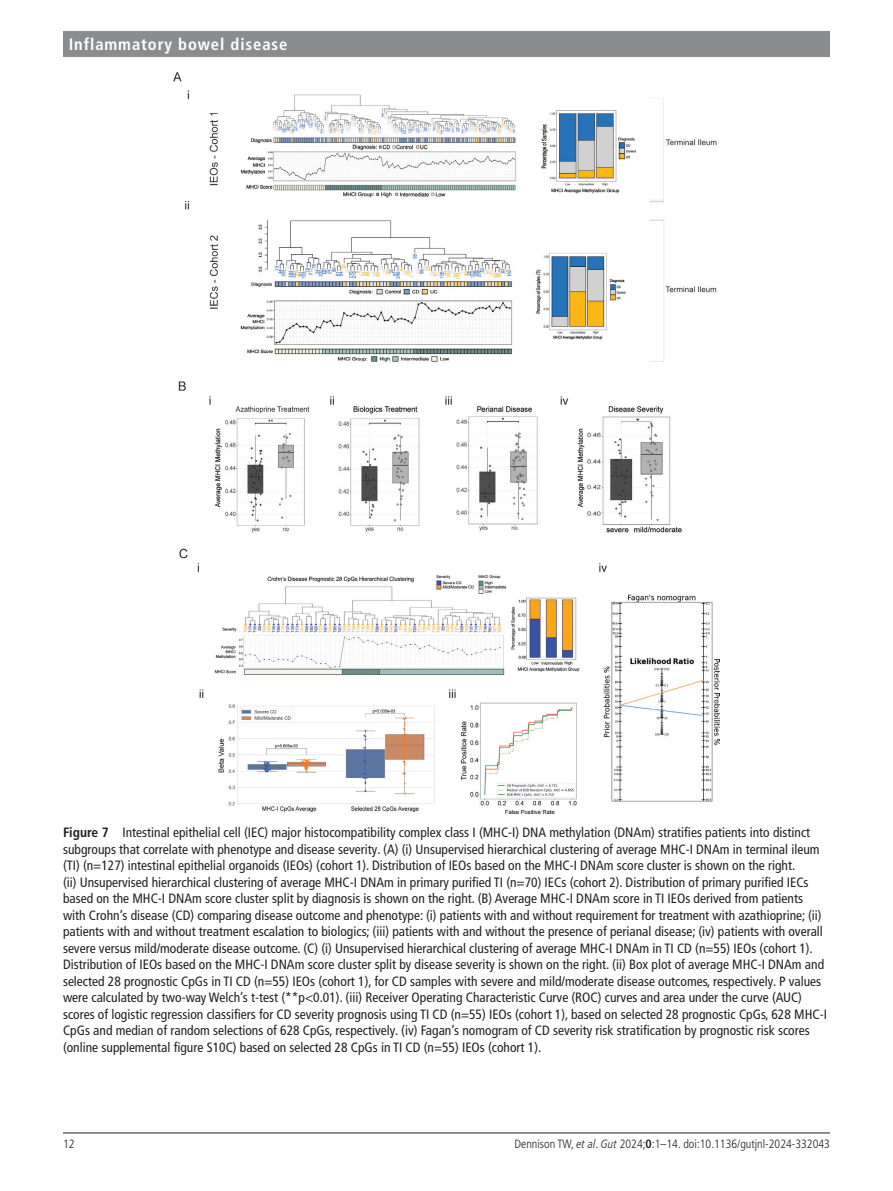
<style>
.page{position:relative;width:893px;height:1191px;background:#fff}
.page>*{position:absolute;margin:0;border:0;box-sizing:border-box;transform-origin:0 0}
.t1{font:700 condensed 16.5px "Frutiger LT Pro";letter-spacing:.055em;color:#fff}
.t2{font:condensed 13.5px/16.5px "Frutiger LT Pro";color:#231f20}
.t3{font:300 condensed 12px "Frutiger LT Pro";color:#231f20}
.s1{font-weight:700}
.s2{font-style:italic}
</style>
<div class="page">
<hr style="left:63px;top:1132px;width:767px;height:1px;background:#231f20">
<div style="left:63px;top:31px;width:767px;height:25px;background:#8a8c8e"></div>
<img style="left:174px;top:72px;width:545px;height:741px">
<p class="t1" style="left:69px;top:34px;width:220px">Inflammatory bowel disease</p>
<p class="t2" style="left:63px;top:824px;width:765px"><span class="s1">Figure 7</span> Intestinal epithelial cell (IEC) major histocompatibility complex class I (MHC-I) DNA methylation (DNAm) stratifies patients into distinct subgroups that correlate with phenotype and disease severity. (A) (i) Unsupervised hierarchical clustering of average MHC-I DNAm in terminal ileum (TI) (n=127) intestinal epithelial organoids (IEOs) (cohort 1). Distribution of IEOs based on the MHC-I DNAm score cluster is shown on the right.<br>(ii) Unsupervised hierarchical clustering of average MHC-I DNAm in primary purified TI (n=70) IECs (cohort 2). Distribution of primary purified IECs based on the MHC-I DNAm score cluster split by diagnosis is shown on the right. (B) Average MHC-I DNAm score in TI IEOs derived from patients with Crohn’s disease (CD) comparing disease outcome and phenotype: (i) patients with and without requirement for treatment with azathioprine; (ii) patients with and without treatment escalation to biologics; (iii) patients with and without the presence of perianal disease; (iv) patients with overall severe versus mild/moderate disease outcome. (C) (i) Unsupervised hierarchical clustering of average MHC-I DNAm in TI CD (n=55) IEOs (cohort 1).<br>Distribution of IEOs based on the MHC-I DNAm score cluster split by disease severity is shown on the right. (ii) Box plot of average MHC-I DNAm and selected 28 prognostic CpGs in TI CD (n=55) IEOs (cohort 1), for CD samples with severe and mild/moderate disease outcomes, respectively. P values were calculated by two-way Welch’s t-test (**p&lt;0.01). (iii) Receiver Operating Characteristic Curve (ROC) curves and area under the curve (AUC) scores of logistic regression classifiers for CD severity prognosis using TI CD (n=55) IEOs (cohort 1), based on selected 28 prognostic CpGs, 628 MHC-I CpGs and median of random selections of 628 CpGs, respectively. (iv) Fagan’s nomogram of CD severity risk stratification by prognostic risk scores (online supplemental figure S10C) based on selected 28 CpGs in TI CD (n=55) IEOs (cohort 1).</p>
<p class="t3" style="left:63px;top:1136px;width:13px">12</p>
<p class="t3" style="left:515px;top:1136px;width:317px">Dennison TW, <span class="s2">et al</span>. <span class="s2">Gut</span> 2024;<span class="s1">0</span>:1–14. doi:10.1136/gutjnl-2024-332043</p>
</div>
